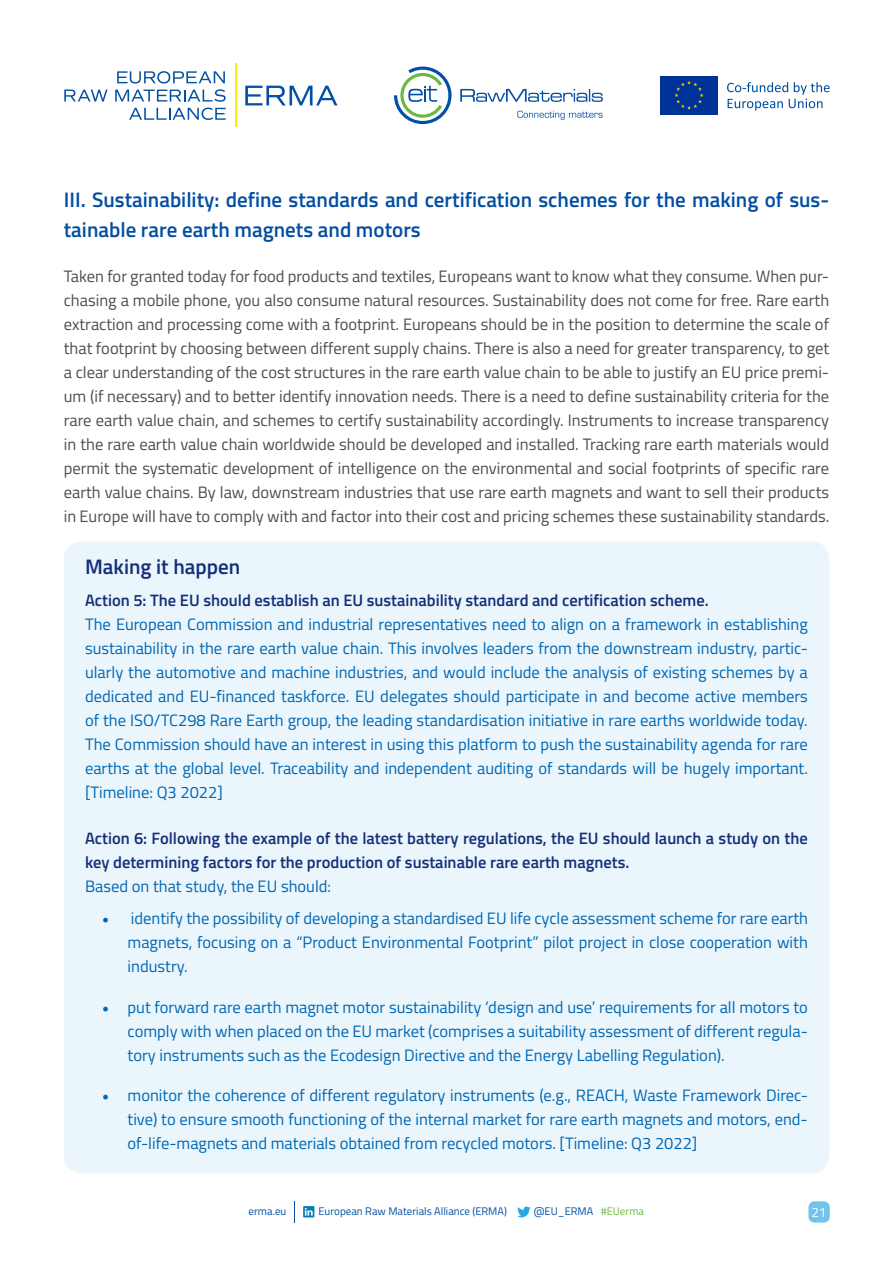
<style>
.page{position:relative;width:893px;height:1263px;background:#fff}
.page>*{position:absolute;margin:0;border:0;box-sizing:border-box;transform-origin:0 0}
.t1{font:600 21px/30px "Titillium";color:#034ea2}
.t2{font:600 21px "Titillium";color:#142e78}
.t3{font:16.5px/24px "Titillium";color:#0066b3;text-align:justify}
.t4{font:16.5px/24px "Titillium";color:#4d4d4d;text-align:justify}
.t5{font:600 16.5px/24px "Titillium";color:#142e78}
.t6{font:13.5px "Titillium";color:#fff}
.t7{font:10.95px "Titillium";color:#034fa3}
.s1{font-family:"Minion Pro";font-size:18px}
.s2{color:#6bb845}
</style>
<div class="page">
<svg style="left:64px;top:90px;width:44px;height:12px"></svg>
<svg style="left:115px;top:71px;width:111px;height:31px"></svg>
<svg style="left:129px;top:108px;width:97px;height:12px"></svg>
<svg style="left:245px;top:86px;width:92px;height:19px"></svg>
<hr style="left:235px;top:64px;width:1px;height:63px;background:#ffed00">
<svg style="left:517px;top:111px;width:86px;height:9px"></svg>
<svg style="left:394px;top:67px;width:58px;height:57px"></svg>
<svg style="left:460px;top:89px;width:143px;height:13px"></svg>
<div style="left:660px;top:76px;width:58px;height:39px;background:#039"></div>
<svg style="left:674px;top:81px;width:30px;height:29px"></svg>
<svg style="left:727px;top:82px;width:103px;height:29px"></svg>
<svg style="left:517px;top:1206px;width:14px;height:11px"></svg>
<svg style="left:303px;top:1206px;width:11px;height:11px"></svg>
<svg style="left:294px;top:1201px;width:1px;height:22px"></svg>
<div style="left:808px;top:1201px;width:22px;height:21px;background:#73c4ed;border-radius:6px"></div>
<div style="left:64px;top:541px;width:765px;height:632px;background:#eaf6fc;border-radius:17px"></div>
<p class="t1" style="left:64px;top:184px;width:767px">III. Sustainability: define standards and certification schemes for the making of sus&shy;tainable rare earth magnets and motors</p>
<p class="t4" style="left:64px;top:264px;width:767px">Taken for granted today for food products and textiles, Europeans want to know what they consume. When pur&shy;chasing a mobile phone, you also consume natural resources. Sustainability does not come for free. Rare earth extraction and processing come with a footprint. Europeans should be in the position to determine the scale of that footprint by choosing between different supply chains. There is also a need for greater transparency, to get a clear understanding of the cost structures in the rare earth value chain to be able to justify an EU price premi&shy;um (if necessary) and to better identify innovation needs. There is a need to define sustainability criteria for the rare earth value chain, and schemes to certify sustainability accordingly. Instruments to increase transparency in the rare earth value chain worldwide should be developed and installed. Tracking rare earth materials would permit the systematic development of intelligence on the environmental and social footprints of specific rare earth value chains. By law, downstream industries that use rare earth magnets and want to sell their products in Europe will have to comply with and factor into their cost and pricing schemes these sustainability standards.</p>
<p class="t2" style="left:85px;top:550px;width:157px">Making it happen</p>
<p class="t5" style="left:85px;top:588px;width:625px">Action 5: The EU should establish an EU sustainability standard and certification scheme.</p>
<p class="t3" style="left:85px;top:612px;width:724px">The European Commission and industrial representatives need to align on a framework in establishing sustainability in the rare earth value chain. This involves leaders from the downstream industry, partic&shy;ularly the automotive and machine industries, and would include the analysis of existing schemes by a dedicated and EU-financed taskforce. EU delegates should participate in and become active members of the ISO/TC298 Rare Earth group, the leading standardisation initiative in rare earths worldwide today.<br>The Commission should have an interest in using this platform to push the sustainability agenda for rare earths at the global level. Traceability and independent auditing of standards will be hugely important. [Timeline: Q3 2022]</p>
<p class="t5" style="left:85px;top:825px;width:724px">Action 6: Following the example of the latest battery regulations, the EU should launch a study on the key determining factors for the production of sustainable rare earth magnets.</p>
<p class="t3" style="left:85px;top:873px;width:248px">Based on that study, the EU should:</p>
<p class="t3" style="left:128px;top:905px;width:682px;text-indent:-26px"><span class="s1">•</span> identify the possibility of developing a standardised EU life cycle assessment scheme for rare earth magnets, focusing on a “Product Environmental Footprint” pilot project in close cooperation with industry.</p>
<p class="t3" style="left:128px;top:994px;width:682px;text-indent:-26px"><span class="s1">•</span> put forward rare earth magnet motor sustainability ‘design and use’ requirements for all motors to comply with when placed on the EU market (comprises a suitability assessment of different regula&shy;tory instruments such as the Ecodesign Directive and the Energy Labelling Regulation).</p>
<p class="t3" style="left:128px;top:1082px;width:682px;text-indent:-26px"><span class="s1">•</span> monitor the coherence of different regulatory instruments (e.g., REACH, Waste Framework Direc&shy;tive) to ensure smooth functioning of the internal market for rare earth magnets and motors, end&shy;of-life-magnets and materials obtained from recycled motors. [Timeline: Q3 2022]</p>
<p class="t7" style="left:249px;top:1203px;width:39px">erma.eu</p>
<p class="t7" style="left:319px;top:1203px;width:190px">European Raw Materials Alliance (ERMA)</p>
<p class="t7" style="left:534px;top:1203px;width:112px">@EU_ERMA <span class="s2">#EUerma</span></p>
<p class="t6" style="left:811px;top:1202px;width:17px">21</p>
</div>
